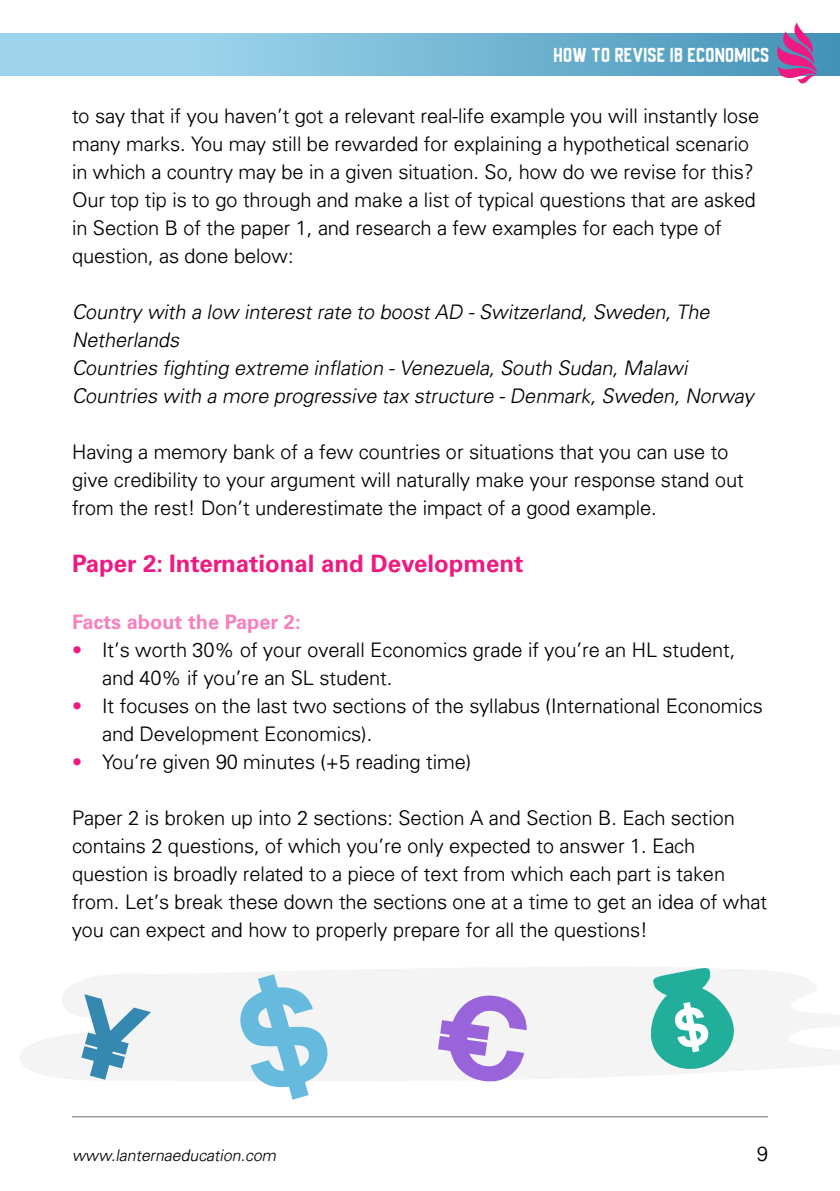
<style>
.page{position:relative;width:840px;height:1191px;background:#fff}
.page>*{position:absolute;margin:0;border:0;box-sizing:border-box;transform-origin:0 0}
.t1{font:700 24px "Univers LT Std";color:#ee1a82}
.t2{font:300 20px/28px "Univers";color:#000}
.t3{font:italic 300 20px/28px "Univers";color:#000}
.t4{font:700 20px "Univers LT Std";color:#f780bd}
.t5{font:18px "Universal Knowledge";color:#fff}
.t6{font:italic 300 16px "Univers";color:#000}
.s1{font-family:"Univers LT Std";font-weight:400;font-stretch:ultra-condensed;color:#ee1a82}
</style>
<div class="page">
<hr style="left:72px;top:1116px;width:696px;height:1px;background:#6e6d6c">
<div style="left:0;top:34px;width:840px;height:41px;background:linear-gradient(to right,#acdff4,#4896ba)"></div>
<svg style="left:777px;top:23px;width:39px;height:60px"></svg>
<svg style="left:20px;top:967px;width:820px;height:114px;fill:#f4f4f4"></svg>
<svg style="left:81px;top:994px;width:70px;height:86px"></svg>
<svg style="left:239px;top:974px;width:90px;height:126px"></svg>
<svg style="left:438px;top:995px;width:89px;height:87px"></svg>
<svg style="left:647px;top:967px;width:90px;height:105px"></svg>
<p class="t5" style="left:554px;top:44px;width:217px">HOW TO REVISE IB ECONOMICS</p>
<p class="t2" style="left:72px;top:101px;width:688px">to say that if you haven’t got a relevant real-life example you will instantly lose many marks. You may still be rewarded for explaining a hypothetical scenario in which a country may be in a given situation. So, how do we revise for this?<br>Our top tip is to go through and make a list of typical questions that are asked in Section B of the paper 1, and research a few examples for each type of question, as done below:</p>
<p class="t3" style="left:72px;top:297px;width:683px">Country with a low interest rate to boost AD - Switzerland, Sweden, The Netherlands<br>Countries fighting extreme inflation - Venezuela, South Sudan, Malawi Countries with a more progressive tax structure - Denmark, Sweden, Norway</p>
<p class="t2" style="left:72px;top:437px;width:673px">Having a memory bank of a few countries or situations that you can use to give credibility to your argument will naturally make your response stand out from the rest! Don’t underestimate the impact of a good example.</p>
<p class="t1" style="left:72px;top:549px;width:453px">Paper 2: International and Development</p>
<p class="t4" style="left:72px;top:610px;width:230px">Facts about the Paper 2:</p>
<p class="t2" style="left:102px;top:635px;width:634px;text-indent:-30px"><span class="s1">•</span> It’s worth 30% of your overall Economics grade if you’re an HL student, and 40% if you’re an SL student.</p>
<p class="t2" style="left:102px;top:691px;width:662px;text-indent:-30px"><span class="s1">•</span> It focuses on the last two sections of the syllabus (International Economics and Development Economics).</p>
<p class="t2" style="left:72px;top:747px;width:401px"><span class="s1">•</span> You’re given 90 minutes (+5 reading time)</p>
<p class="t2" style="left:72px;top:803px;width:696px">Paper 2 is broken up into 2 sections: Section A and Section B. Each section contains 2 questions, of which you’re only expected to answer 1. Each question is broadly related to a piece of text from which each part is taken from. Let’s break these down the sections one at a time to get an idea of what you can expect and how to properly prepare for all the questions!</p>
<p class="t6" style="left:72px;top:1145px;width:209px">www.lanternaeducation.com</p>
<p class="t2" style="left:756px;top:1139px;width:13px">9</p>
</div>
